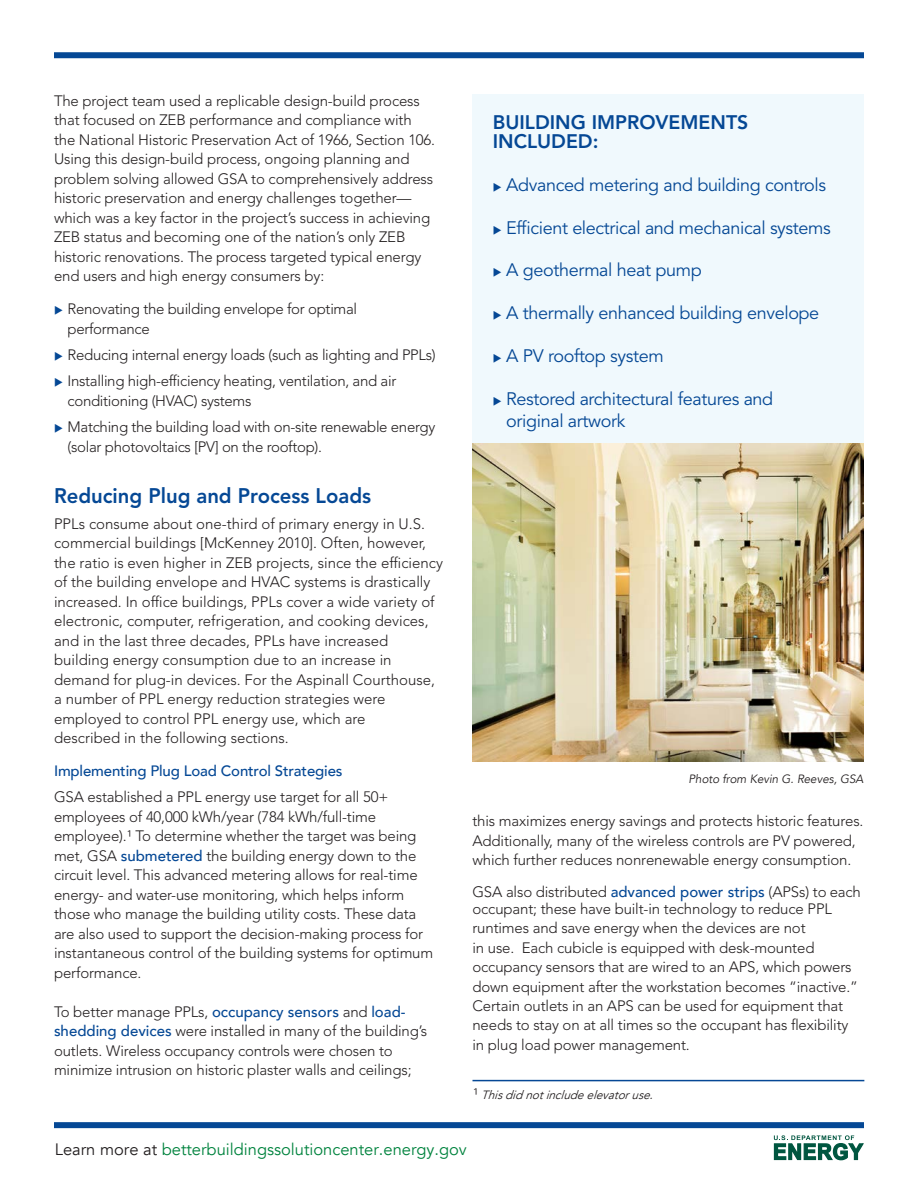
<style>
.page{position:relative;width:918px;height:1188px;background:#fff}
.page>*{position:absolute;margin:0;border:0;box-sizing:border-box;transform-origin:0 0}
.Body_Text_Head{font:800 21px "Avenir LT Std";color:#054895}
.Sidebar{font:800 19.5px/18.8px "Avenir LT Std";color:#054895}
.t1{font:18px/22.5px "Avenir LT Std";letter-spacing:-.02em;color:#054895}
.t2{font:16.5px "Avenir";color:#00833e}
.Body_Text{font:300 15px/19.5px "Avenir LT Std";letter-spacing:-.01em;color:#231f20}
.Body_Text_SubHead{font:500 15px "Avenir";letter-spacing:-.01em;color:#054895}
.t3{font:italic 12px "Avenir";color:#231f20}
.s1{color:#054895}
.s2{font-family:"Avenir";font-weight:500;color:#054895}
.s3{font-family:"Avenir LT Std";font-weight:300;font-style:normal;font-size:15px}
.s4{color:#231f20}
</style>
<div class="page">
<div style="left:54px;top:52px;width:810px;height:6px;background:#054895"></div>
<div style="left:54px;top:1122px;width:810px;height:6px;background:#054895"></div>
<svg style="left:774px;top:1135px;width:90px;height:25px"></svg>
<div style="left:472px;top:94px;width:392px;height:366px;background:#f0f9fd"></div>
<img style="left:472px;top:444px;width:392px;height:317px">
<hr style="left:472px;top:1080px;width:392px;height:1px;background:#054895">
<p class="Body_Text" style="left:54px;top:91px;width:383px">The project team used a replicable design-build process that focused on ZEB performance and compliance with the National Historic Preservation Act of 1966, Section 106.<br>Using this design-build process, ongoing planning and problem solving allowed GSA to comprehensively address historic preservation and energy challenges together— which was a key factor in the project’s success in achieving ZEB status and becoming one of the nation’s only ZEB historic renovations. The process targeted typical energy end users and high energy consumers by:</p>
<p class="Body_Text" style="left:68px;top:299px;width:291px;text-indent:-13px"><span class="s1">◆</span> Renovating the building envelope for optimal performance</p>
<p class="Body_Text" style="left:54px;top:345px;width:383px"><span class="s1">◆</span> Reducing internal energy loads (such as lighting and PPLs)</p>
<p class="Body_Text" style="left:68px;top:371px;width:330px;text-indent:-13px"><span class="s1">◆</span> Installing high-efficiency heating, ventilation, and air conditioning (HVAC) systems</p>
<p class="Body_Text" style="left:68px;top:417px;width:369px;text-indent:-13px"><span class="s1">◆</span> Matching the building load with on-site renewable energy (solar photovoltaics [PV] on the rooftop).</p>
<p class="Body_Text_Head" style="left:54px;top:483px;width:319px">Reducing Plug and Process Loads</p>
<p class="Body_Text" style="left:54px;top:514px;width:391px">PPLs consume about one-third of primary energy in U.S. commercial buildings [McKenney 2010]. Often, however, the ratio is even higher in ZEB projects, since the efficiency of the building envelope and HVAC systems is drastically increased. In office buildings, PPLs cover a wide variety of electronic, computer, refrigeration, and cooking devices, and in the last three decades, PPLs have increased building energy consumption due to an increase in demand for plug-in devices. For the Aspinall Courthouse, a number of PPL energy reduction strategies were employed to control PPL energy use, which are<br>described in the following sections.</p>
<p class="Body_Text_SubHead" style="left:54px;top:758px;width:290px">Implementing Plug Load Control Strategies</p>
<p class="Body_Text" style="left:54px;top:787px;width:381px">GSA established a PPL energy use target for all 50+ employees of 40,000 kWh/year (784 kWh/full-time employee).1 To determine whether the target was being met, GSA <span class="s2">submetered</span> the building energy down to the circuit level. This advanced metering allows for real-time energy- and water-use monitoring, which helps inform those who manage the building utility costs. These data are also used to support the decision-making process for instantaneous control of the building systems for optimum performance.</p>
<p class="Body_Text" style="left:54px;top:1002px;width:375px">To better manage PPLs, <span class="s2">occupancy sensors</span> and <span class="s2">load&shy;shedding devices</span> were installed in many of the building’s outlets. Wireless occupancy controls were chosen to minimize intrusion on historic plaster walls and ceilings;</p>
<p class="Sidebar" style="left:493px;top:113px;width:257px">BUILDING IMPROVEMENTS<br>INCLUDED:</p>
<p class="t1" style="left:493px;top:174px;width:335px">◆ Advanced metering and building controls</p>
<p class="t1" style="left:493px;top:217px;width:340px">◆ Efficient electrical and mechanical systems</p>
<p class="t1" style="left:493px;top:260px;width:210px">◆ A geothermal heat pump</p>
<p class="t1" style="left:493px;top:302px;width:328px">◆ A thermally enhanced building envelope</p>
<p class="t1" style="left:493px;top:345px;width:173px">◆ A PV rooftop system</p>
<p class="t1" style="left:506px;top:388px;width:269px;text-indent:-13px">◆ Restored architectural features and original artwork</p>
<p class="t3" style="left:689px;top:772px;width:177px">Photo from Kevin G. Reeves, GSA</p>
<p class="Body_Text" style="left:472px;top:812px;width:393px">this maximizes energy savings and protects historic features.<br>Additionally, many of the wireless controls are PV powered, which further reduces nonrenewable energy consumption.</p>
<p class="Body_Text" style="left:472px;top:884px;width:390px;line-height:17px">GSA also distributed <span class="s2">advanced power strips</span> (APSs) to each occupant; these have built-in technology to reduce PPL</p>
<p class="Body_Text" style="left:472px;top:919px;width:387px">runtimes and save energy when the devices are not<br>in use. Each cubicle is equipped with desk-mounted occupancy sensors that are wired to an APS, which powers down equipment after the workstation becomes “inactive.” Certain outlets in an APS can be used for equipment that needs to stay on at all times so the occupant has flexibility in plug load power management.</p>
<p class="t3" style="left:473px;top:1088px;width:184px"><span class="s3">1</span> This did notinclude elevator use.</p>
<p class="t2" style="left:55px;top:1140px;width:414px"><span class="s4">Learn more at</span> betterbuildingssolutioncenter.energy.gov</p>
</div>
